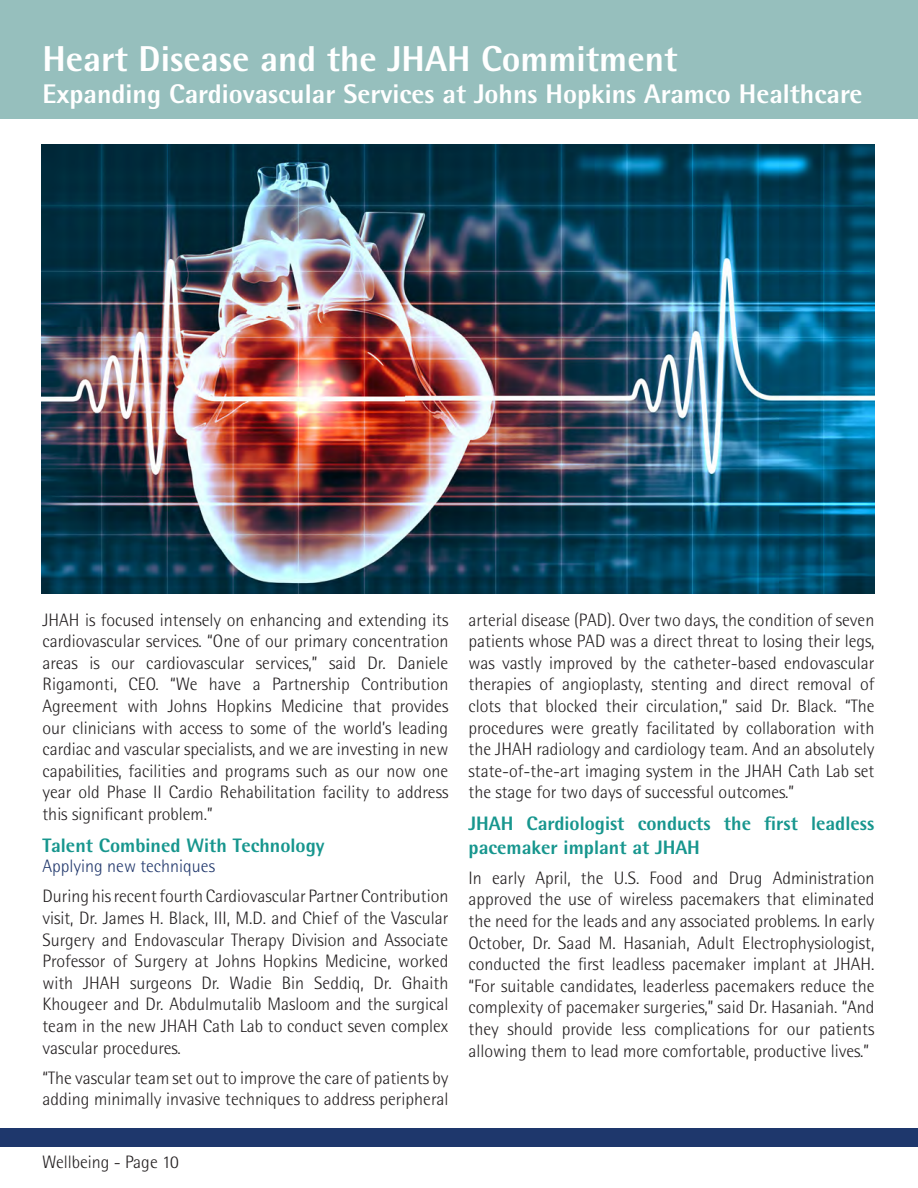
<style>
.page{position:relative;width:918px;height:1188px;background:#fff}
.page>*{position:absolute;margin:0;border:0;box-sizing:border-box;transform-origin:0 0}
.t1{font:800 36px "Agfa Rotis Semisans";color:#fff}
.t2{font:800 27px "Agfa Rotis Semisans";color:#fff}
.t3{font:800 19.5px/23.4px "Agfa Rotis Semisans";color:#17968e}
.t4{font:300 18px/21.6px "Agfa Rotis Semisans";color:#231f20;text-align:justify}
.t5{font:300 18px "Agfa Rotis Semisans";color:#1f366b}
</style>
<div class="page">
<div style="left:0;top:0;width:918px;height:119px;background:#96bfbd"></div>
<img style="left:41px;top:145px;width:833px;height:449px">
<div style="left:0;top:1128px;width:918px;height:18px;background:#1e376c"></div>
<p class="t1" style="left:43px;top:35px;width:636px">Heart Disease and the JHAH Commitment</p>
<p class="t2" style="left:43px;top:77px;width:822px">Expanding Cardiovascular Services at Johns Hopkins Aramco Healthcare</p>
<p class="t4" style="left:43px;top:609px;width:407px">JHAH is focused intensely on enhancing and extending its cardiovascular services. “One of our primary concentration areas is our cardiovascular services,” said Dr. Daniele Rigamonti, CEO. “We have a Partnership Contribution Agreement with Johns Hopkins Medicine that provides our clinicians with access to some of the world’s leading cardiac and vascular specialists, and we are investing in new capabilities, facilities and programs such as our now one year old Phase II Cardio Rehabilitation facility to address this significant problem.”</p>
<p class="t3" style="left:43px;top:833px;width:284px">Talent Combined With Technology</p>
<p class="t5" style="left:43px;top:856px;width:174px">Applying new techniques</p>
<p class="t4" style="left:43px;top:886px;width:407px">During his recent fourth Cardiovascular Partner Contribution visit, Dr. James H. Black, III, M.D. and Chief of the Vascular Surgery and Endovascular Therapy Division and Associate Professor of Surgery at Johns Hopkins Medicine, worked with JHAH surgeons Dr. Wadie Bin Seddiq, Dr. Ghaith Khougeer and Dr. Abdulmutalib Masloom and the surgical team in the new JHAH Cath Lab to conduct seven complex vascular procedures.</p>
<p class="t4" style="left:43px;top:1067px;width:407px">“The vascular team set out to improve the care of patients by adding minimally invasive techniques to address peripheral</p>
<p class="t4" style="left:42px;top:1151px;width:138px">Wellbeing - Page 10</p>
<p class="t4" style="left:469px;top:609px;width:407px">arterial disease (PAD). Over two days, the condition of seven patients whose PAD was a direct threat to losing their legs, was vastly improved by the catheter-based endovascular therapies of angioplasty, stenting and direct removal of clots that blocked their circulation,” said Dr. Black. “The procedures were greatly facilitated by collaboration with the JHAH radiology and cardiology team. And an absolutely state-of-the-art imaging system in the JHAH Cath Lab set the stage for two days of successful outcomes.”</p>
<p class="t3" style="left:469px;top:812px;width:407px">JHAH Cardiologist conducts the first leadless pacemaker implant at JHAH</p>
<p class="t4" style="left:469px;top:867px;width:407px">In early April, the U.S. Food and Drug Administration approved the use of wireless pacemakers that eliminated the need for the leads and any associated problems. In early October, Dr. Saad M. Hasaniah, Adult Electrophysiologist, conducted the first leadless pacemaker implant at JHAH. “For suitable candidates, leaderless pacemakers reduce the complexity of pacemaker surgeries,” said Dr. Hasaniah. “And they should provide less complications for our patients allowing them to lead more comfortable, productive lives.”</p>
</div>
